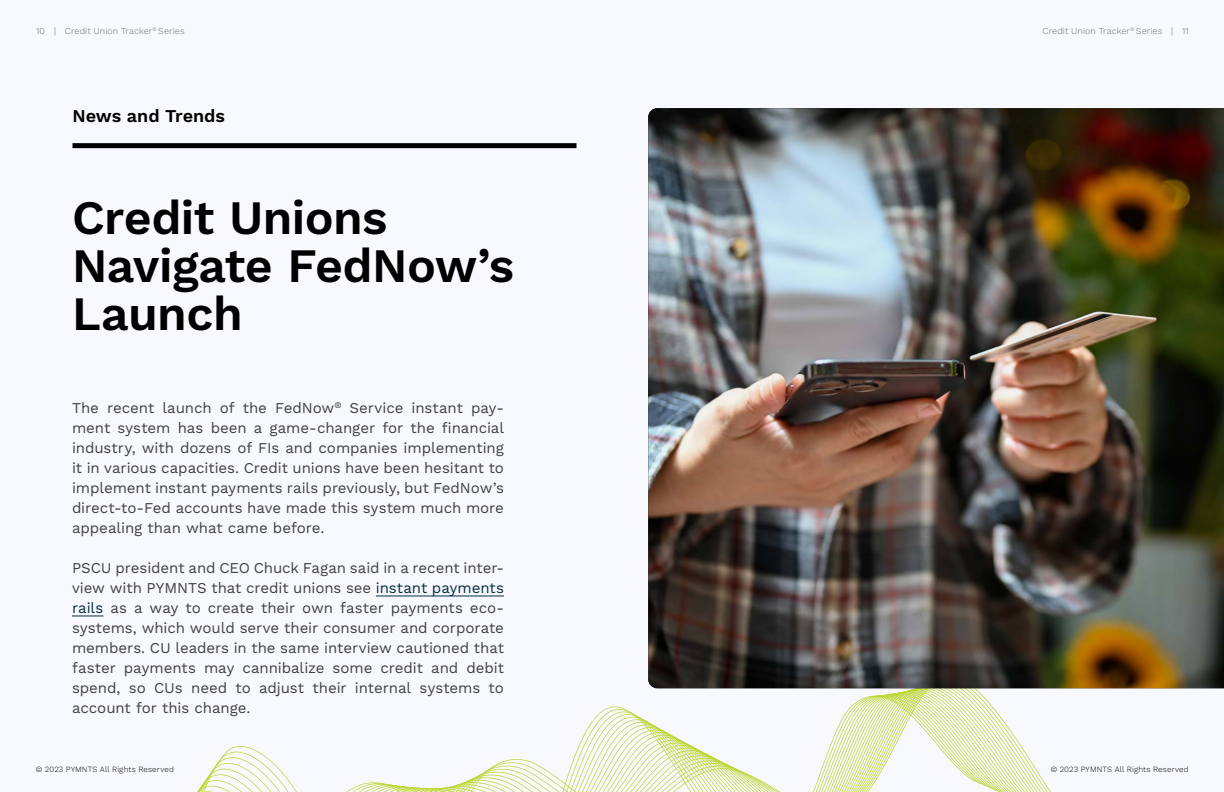
<style>
.page{position:relative;width:1224px;height:792px;background:#f8f8ff}
.page>*{position:absolute;margin:0;border:0;box-sizing:border-box;transform-origin:0 0}
.t1{font:600 48px/48px "Work Sans";letter-spacing:-.015em;color:#000}
.t2{font:600 18px "Work Sans";letter-spacing:-.005em;color:#000}
.t3{font:15px/20px "Work Sans";letter-spacing:-.005em;color:#414042;text-align:justify}
.t4{font:300 9px "Work Sans";letter-spacing:.01em;color:#6d6e71}
.t5{font:300 8px "Work Sans";letter-spacing:.015em;color:#000}
.s1{color:#636466}
.s2{color:#032e40}
</style>
<div class="page">
<svg style="left:655px;top:688px;width:336px;height:101px"></svg>
<svg style="left:655px;top:693px;width:326px;height:96px"></svg>
<svg style="left:197px;top:695px;width:779px;height:97px"></svg>
<div style="left:72px;top:143px;width:505px;height:5px;background:#000"></div>
<img style="left:648px;top:108px;width:576px;height:580px">
<hr style="left:376px;top:596px;width:128px;height:1px;background:#032e40">
<hr style="left:72px;top:616px;width:31px;height:1px;background:#032e40">
<p class="t4" style="left:36px;top:26px;width:150px"><span class="s1">10 |</span> Credit Union Tracker<sup>®</sup> Series</p>
<p class="t4" style="left:1043px;top:26px;width:148px">Credit Union Tracker<sup>®</sup> Series <span class="s1">| 11</span></p>
<p class="t2" style="left:72px;top:105px;width:154px">News and Trends</p>
<h1 class="t1" style="left:72px;top:196px;width:444px">Credit Unions<br>Navigate FedNow’s<br>Launch</h1>
<p class="t3" style="left:72px;top:399px;width:434px">The recent launch of the FedNow<sup>®</sup> Service instant pay&shy;ment system has been a game-changer for the financial industry, with dozens of FIs and companies implementing it in various capacities. Credit unions have been hesitant to implement instant payments rails previously, but FedNow’s direct-to-Fed accounts have made this system much more appealing than what came before.</p>
<p class="t3" style="left:72px;top:558px;width:434px">PSCU president and CEO Chuck Fagan said in a recent inter&shy;view with PYMNTS that credit unions see <span class="s2">instant payments rails</span> as a way to create their own faster payments eco&shy;systems, which would serve their consumer and corporate members. CU leaders in the same interview cautioned that faster payments may cannibalize some credit and debit spend, so CUs need to adjust their internal systems to account for this change.</p>
<p class="t5" style="left:36px;top:765px;width:140px">© 2023 PYMNTS All Rights Reserved</p>
<p class="t5" style="left:1051px;top:765px;width:140px">© 2023 PYMNTS All Rights Reserved</p>
</div>
